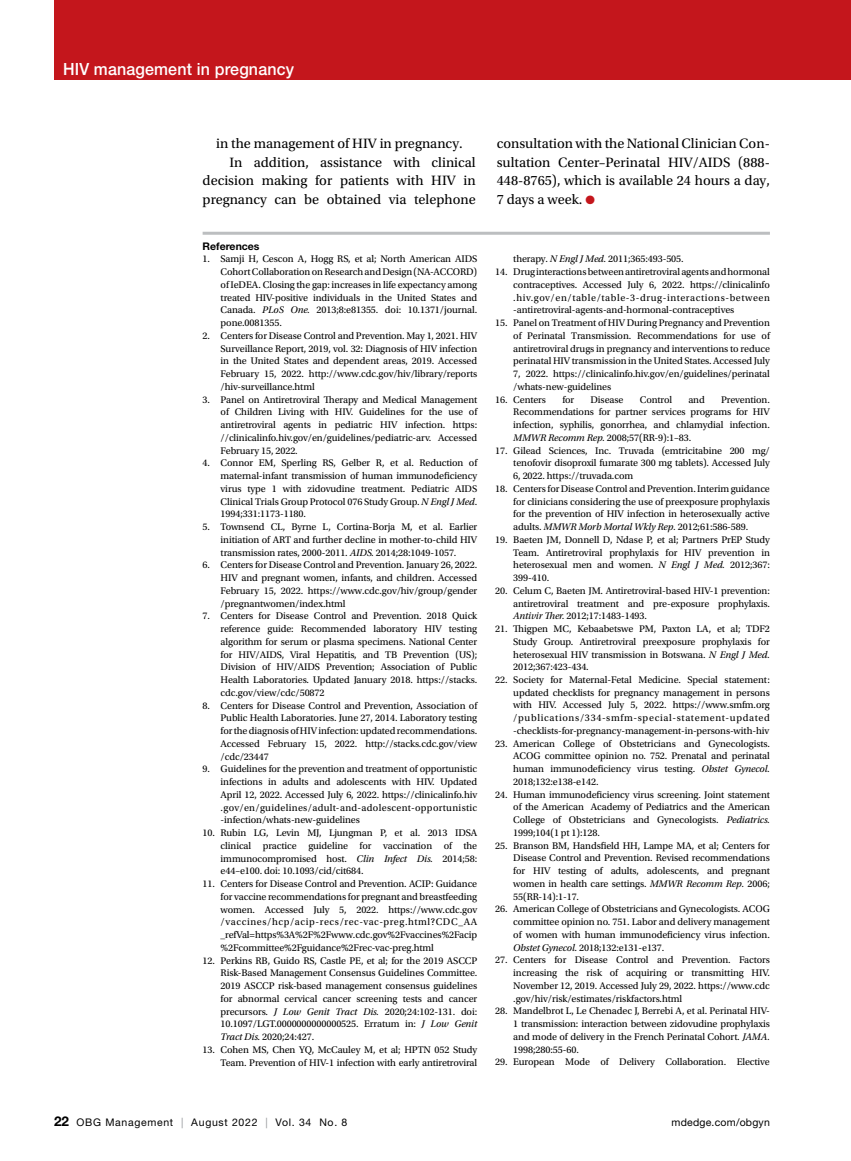
<style>
.page{position:relative;width:851px;height:1161px;background:#fff}
.page>*{position:absolute;margin:0;border:0;box-sizing:border-box;transform-origin:0 0}
.t1{font:500 16.8px "Helvetica Neue LT Std";letter-spacing:.01em;color:#fff;scale:.95 1}
.t2{font:14.25px/18.8px "Utopia Std";color:#000;text-align:justify}
.t3{font:10.5px "Helvetica Neue LT Std";letter-spacing:.065em;color:#000}
.t4{font:10.5px "Helvetica Neue LT Std";letter-spacing:.02em;color:#000}
.t5{font:700 10.5px "Helvetica Neue LT Std";color:#000}
.t6{font:10.2px/12.8px "Utopia Std";letter-spacing:-.01em;color:#000;text-align:justify}
.s1{font-style:italic}
.s2{color:#c4161c}
.s3{font-weight:700;font-size:13.5px}
.s4{color:#939598}
</style>
<div class="page">
<div style="left:54px;top:0;width:796px;height:80px;background:#c4161c"></div>
<hr style="left:202px;top:232px;width:568px;height:3px;background:#bcbec0">
<h1 class="t1" style="left:63px;top:59px;width:245px">HIV management in pregnancy</h1>
<h2 class="t2" style="left:216px;top:134px;width:248px">in the management of HIV in pregnancy.</h2>
<h2 class="t2" style="left:229px;top:153px;width:247px">In addition, assistance with clinical</h2>
<h2 class="t2" style="left:202px;top:172px;width:274px">decision making for patients with HIV in</h2>
<h2 class="t2" style="left:202px;top:190px;width:275px">pregnancy can be obtained via telephone</h2>
<p class="t5" style="left:202px;top:240px;width:58px">References</p>
<p class="t6" style="left:221px;top:253px;width:258px;text-indent:-18px">1. Samji H, Cescon A, Hogg RS, et al; North American AIDS Cohort Collaboration on Research and Design (NA-ACCORD) of IeDEA. Closing the gap: increases in life expectancy among treated HIV-positive individuals in the United States and Canada. <span class="s1">PLoS One.</span> 2013;8:e81355. doi: 10.1371/journal. pone.0081355.</p>
<p class="t6" style="left:221px;top:329px;width:258px;text-indent:-18px">2. Centers for Disease Control and Prevention. May 1, 2021. HIV Surveillance Report, 2019, vol. 32: Diagnosis of HIV infection in the United States and dependent areas, 2019. Accessed February 15, 2022. http://www.cdc.gov/hiv/library/reports /hiv-surveillance.html</p>
<p class="t6" style="left:221px;top:393px;width:258px;text-indent:-18px">3. Panel on Antiretroviral Therapy and Medical Management of Children Living with HIV. Guidelines for the use of antiretroviral agents in pediatric HIV infection. https: //clinicalinfo.hiv.gov/en/guidelines/pediatric-arv. Accessed February 15, 2022.</p>
<p class="t6" style="left:221px;top:457px;width:258px;text-indent:-18px">4. Connor EM, Sperling RS, Gelber R, et al. Reduction of maternal-infant transmission of human immunodeficiency virus type 1 with zidovudine treatment. Pediatric AIDS Clinical Trials Group Protocol 076 Study Group. <span class="s1">N Engl J Med</span>.<br>1994;331:1173-1180.</p>
<p class="t6" style="left:221px;top:521px;width:258px;text-indent:-18px">5. Townsend CL, Byrne L, Cortina-Borja M, et al. Earlier initiation of ART and further decline in mother-to-child HIV transmission rates, 2000-2011. <span class="s1">AIDS.</span> 2014;28:1049-1057.</p>
<p class="t6" style="left:221px;top:559px;width:258px;text-indent:-18px">6. Centers for Disease Control and Prevention. January 26, 2022.<br>HIV and pregnant women, infants, and children. Accessed February 15, 2022. https://www.cdc.gov/hiv/group/gender /pregnantwomen/index.html</p>
<p class="t6" style="left:221px;top:610px;width:258px;text-indent:-18px">7. Centers for Disease Control and Prevention. 2018 Quick reference guide: Recommended laboratory HIV testing algorithm for serum or plasma specimens. National Center for HIV/AIDS, Viral Hepatitis, and TB Prevention (US); Division of HIV/AIDS Prevention; Association of Public Health Laboratories. Updated January 2018. https://stacks. cdc.gov/view/cdc/50872</p>
<p class="t6" style="left:221px;top:699px;width:258px;text-indent:-18px">8. Centers for Disease Control and Prevention, Association of Public Health Laboratories. June 27, 2014. Laboratory testing for the diagnosis of HIV infection: updated recommendations.<br>Accessed February 15, 2022. http://stacks.cdc.gov/view /cdc/23447</p>
<p class="t6" style="left:221px;top:763px;width:258px;text-indent:-18px">9. Guidelines for the prevention and treatment of opportunistic infections in adults and adolescents with HIV. Updated April 12, 2022. Accessed July 6, 2022. https://clinicalinfo.hiv .gov/en/guidelines/adult-and-adolescent-opportunistic -infection/whats-new-guidelines</p>
<p class="t6" style="left:221px;top:827px;width:258px;text-indent:-18px">10. Rubin LG, Levin MJ, Ljungman P, et al. 2013 IDSA clinical practice guideline for vaccination of the immunocompromised host. <span class="s1">Clin Infect Dis.</span> 2014;58: e44–e100. doi: 10.1093/cid/cit684.</p>
<p class="t6" style="left:221px;top:878px;width:258px;text-indent:-18px">11. Centers for Disease Control and Prevention. ACIP: Guidance for vaccine recommendations for pregnant and breastfeeding women. Accessed July 5, 2022. https://www.cdc.gov /vaccines/hcp/acip-recs/rec-vac-preg.html?CDC_AA _refVal=https%3A%2F%2Fwww.cdc.gov%2Fvaccines%2Facip %2Fcommittee%2Fguidance%2Frec-vac-preg.html</p>
<p class="t6" style="left:221px;top:954px;width:258px;text-indent:-18px">12. Perkins RB, Guido RS, Castle PE, et al; for the 2019 ASCCP Risk-Based Management Consensus Guidelines Committee.<br>2019 ASCCP risk-based management consensus guidelines for abnormal cervical cancer screening tests and cancer precursors. <span class="s1">J Low Genit Tract Dis.</span> 2020;24:102-131. doi:<br>10.1097/LGT.0000000000000525. Erratum in: <span class="s1">J Low Genit Tract Dis.</span> 2020;24:427.</p>
<p class="t6" style="left:202px;top:1043px;width:276px;text-align:right">13. Cohen MS, Chen YQ, McCauley M, et al; HPTN 052 Study<br>Team. Prevention of HIV-1 infection with early antiretroviral</p>
<h2 class="t2" style="left:496px;top:134px;width:275px">consultation with the National Clinician Con&shy;sultation Center–Perinatal HIV/AIDS (888- 448-8765), which is available 24 hours a day, 7 days a week. <span class="s2">●</span></h2>
<p class="t6" style="left:513px;top:253px;width:172px">therapy. <span class="s1">N Engl J Med.</span> 2011;365:493-505.</p>
<p class="t6" style="left:513px;top:266px;width:258px;text-indent:-18px">14. Drug interactions between antiretroviral agents and hormonal contraceptives. Accessed July 6, 2022. https://clinicalinfo .hiv.gov/en/table/table-3-drug-interactions-between -antiretroviral-agents-and-hormonal-contraceptives</p>
<p class="t6" style="left:513px;top:317px;width:258px;text-indent:-18px">15. Panel on Treatment of HIV During Pregnancy and Prevention of Perinatal Transmission. Recommendations for use of antiretroviral drugs in pregnancy and interventions to reduce perinatal HIV transmission in the United States. Accessed July 7, 2022. https://clinicalinfo.hiv.gov/en/guidelines/perinatal /whats-new-guidelines</p>
<p class="t6" style="left:495px;top:393px;width:52px">16. Centers</p>
<p class="t6" style="left:562px;top:393px;width:13px">for</p>
<p class="t6" style="left:590px;top:393px;width:35px">Disease</p>
<p class="t6" style="left:639px;top:393px;width:34px">Control</p>
<p class="t6" style="left:688px;top:393px;width:18px">and</p>
<p class="t6" style="left:513px;top:393px;width:258px;text-indent:208px">Prevention.<br>Recommendations for partner services programs for HIV infection, syphilis, gonorrhea, and chlamydial infection.<br><span class="s1">MMWR Recomm Rep.</span> 2008;57(RR-9):1–83.</p>
<p class="t6" style="left:513px;top:444px;width:258px;text-indent:-18px">17. Gilead Sciences, Inc. Truvada (emtricitabine 200 mg/ tenofovir disoproxil fumarate 300 mg tablets). Accessed July 6, 2022. https://truvada.com</p>
<p class="t6" style="left:513px;top:482px;width:258px;text-indent:-18px">18. Centers for Disease Control and Prevention. Interim guidance for clinicians considering the use of preexposure prophylaxis for the prevention of HIV infection in heterosexually active adults. <span class="s1">MMWR Morb Mortal Wkly Rep.</span> 2012;61:586-589.</p>
<p class="t6" style="left:513px;top:533px;width:258px;text-indent:-18px">19. Baeten JM, Donnell D, Ndase P, et al; Partners PrEP Study Team. Antiretroviral prophylaxis for HIV prevention in heterosexual men and women. <span class="s1">N Engl J Med.</span> 2012;367:<br>399-410.</p>
<p class="t6" style="left:513px;top:584px;width:258px;text-indent:-18px">20. Celum C, Baeten JM. Antiretroviral-based HIV-1 prevention: antiretroviral treatment and pre-exposure prophylaxis.<br><span class="s1">Antivir Ther.</span> 2012;17:1483-1493.</p>
<p class="t6" style="left:513px;top:623px;width:258px;text-indent:-18px">21. Thigpen MC, Kebaabetswe PM, Paxton LA, et al; TDF2<br>Study Group. Antiretroviral preexposure prophylaxis for heterosexual HIV transmission in Botswana. <span class="s1">N Engl J Med.<br></span>2012;367:423-434.</p>
<p class="t6" style="left:513px;top:674px;width:258px;text-indent:-18px">22. Society for Maternal-Fetal Medicine. Special statement: updated checklists for pregnancy management in persons with HIV. Accessed July 5, 2022. https://www.smfm.org /publications/334-smfm-special-statement-updated -checklists-for-pregnancy-management-in-persons-with-hiv</p>
<p class="t6" style="left:513px;top:737px;width:258px;text-indent:-18px">23. American College of Obstetricians and Gynecologists.<br>ACOG committee opinion no. 752. Prenatal and perinatal human immunodeficiency virus testing. <span class="s1">Obstet Gynecol.<br></span>2018;132:e138-e142.</p>
<p class="t6" style="left:513px;top:788px;width:258px;text-indent:-18px">24. Human immunodeficiency virus screening. Joint statement of the American Academy of Pediatrics and the American College of Obstetricians and Gynecologists. <span class="s1">Pediatrics.<br></span>1999;104(1 pt 1):128.</p>
<p class="t6" style="left:513px;top:839px;width:258px;text-indent:-18px">25. Branson BM, Handsfield HH, Lampe MA, et al; Centers for Disease Control and Prevention. Revised recommendations for HIV testing of adults, adolescents, and pregnant women in health care settings. <span class="s1">MMWR Recomm Rep.</span> 2006; 55(RR-14):1-17.</p>
<p class="t6" style="left:513px;top:903px;width:258px;text-indent:-18px">26. American College of Obstetricians and Gynecologists. ACOG committee opinion no. 751. Labor and delivery management of women with human immunodeficiency virus infection.<br><span class="s1">Obstet Gynecol.</span> 2018;132:e131-e137.</p>
<p class="t6" style="left:513px;top:954px;width:258px;text-indent:-18px">27. Centers for Disease Control and Prevention. Factors increasing the risk of acquiring or transmitting HIV.<br>November 12, 2019. Accessed July 29, 2022. https://www.cdc .gov/hiv/risk/estimates/riskfactors.html</p>
<p class="t6" style="left:513px;top:1005px;width:258px;text-indent:-18px">28. Mandelbrot L, Le Chenadec J, Berrebi A, et al. Perinatal HIV-1 transmission: interaction between zidovudine prophylaxis and mode of delivery in the French Perinatal Cohort. <span class="s1">JAMA.<br></span>1998;280:55-60.</p>
<p class="t6" style="left:495px;top:1056px;width:276px">29. European Mode of Delivery Collaboration. Elective</p>
<p class="t3" style="left:54px;top:1116px;width:295px"><span class="s3">22</span> OBG Management <span class="s4">|</span> August 2022 <span class="s4">|</span> Vol. 34 No. 8</p>
<p class="t4" style="left:671px;top:1116px;width:100px">mdedge.com/obgyn</p>
</div>
